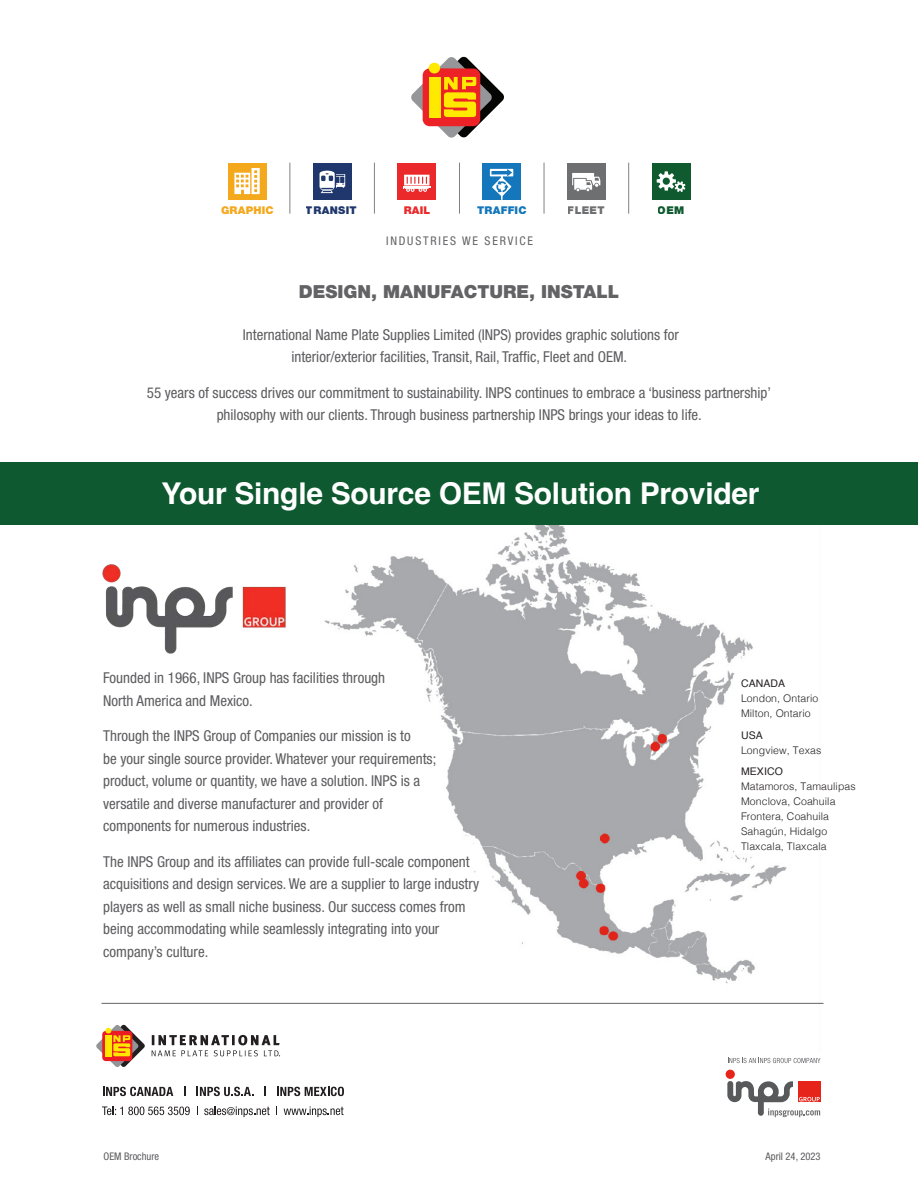
<style>
.page{position:relative;width:918px;height:1188px;background:#fff}
.page>*{position:absolute;margin:0;border:0;box-sizing:border-box;transform-origin:0 0}
.t1{font:700 30px "Helvetica";letter-spacing:-.01em;color:#fff}
.body_copy{font:900 18px "Helvetica Neue";color:#636366}
.Helvetica_Narrow_Bod{font:condensed 15px/22.5px "Helvetica Neue";color:#5c5c5f}
.body_copy-2{font:condensed 12px "Helvetica Neue";letter-spacing:.15em;color:#636366}
.t2{font:900 10.65px "Helvetica Neue";letter-spacing:.02em;color:#f4a81c}
.t3{font:900 10.65px "Helvetica Neue";letter-spacing:.03em;color:#1f376c}
.t4{font:900 10.65px "Helvetica Neue";letter-spacing:.02em;color:#1477bb}
.t5{font:900 10.65px "Helvetica Neue";letter-spacing:.02em;color:#6e6f71}
.t6{font:900 10.65px "Helvetica Neue";color:#eb292b}
.t7{font:900 10.65px "Helvetica Neue";color:#105a30}
.t8{font:300 10.5px/15px "Helvetica";letter-spacing:.01em;color:#231f20}
.Helvetica_Narrow_Bod-2{font:condensed 10.5px "Helvetica Neue";color:#5c5c5f}
.s1{font-weight:400}
</style>
<div class="page">
<img style="left:318px;top:525px;width:503px;height:478px">
<hr style="left:102px;top:1003px;width:722px;height:1px;background:#636366">
<svg style="left:728px;top:1058px;width:92px;height:5px"></svg>
<svg style="left:152px;top:1035px;width:128px;height:21px"></svg>
<svg style="left:96px;top:1025px;width:49px;height:42px"></svg>
<div style="left:105px;top:1035px;width:7px;height:22px;background:#ffe700"></div>
<svg style="left:103px;top:1087px;width:70px;height:9px"></svg>
<svg style="left:197px;top:1087px;width:56px;height:9px"></svg>
<svg style="left:264px;top:1087px;width:2px;height:9px"></svg>
<svg style="left:277px;top:1087px;width:67px;height:9px"></svg>
<svg style="left:102px;top:1106px;width:88px;height:9px"></svg>
<svg style="left:204px;top:1106px;width:66px;height:11px"></svg>
<svg style="left:284px;top:1106px;width:60px;height:11px"></svg>
<svg style="left:727px;top:1071px;width:93px;height:46px"></svg>
<div style="left:726px;top:1070px;width:9px;height:9px;background:#e72419;border-radius:50%"></div>
<img style="left:102px;top:564px;width:184px;height:90px">
<svg style="left:411px;top:56px;width:93px;height:82px"></svg>
<div style="left:429px;top:63px;width:11px;height:10px;background:#ffe901;border-radius:50%"></div>
<div style="left:429px;top:77px;width:11px;height:41px;background:#ffe901"></div>
<div style="left:0;top:462px;width:918px;height:63px;background:#0e592f"></div>
<div style="left:313px;top:163px;width:38px;height:37px;background:#1f376c"></div>
<svg style="left:320px;top:171px;width:25px;height:22px"></svg>
<div style="left:483px;top:163px;width:38px;height:37px;background:#1477bb"></div>
<svg style="left:490px;top:169px;width:23px;height:31px"></svg>
<div style="left:398px;top:163px;width:38px;height:37px;background:#eb292b"></div>
<hr style="left:403px;top:186px;width:28px;height:2px;background:#fff">
<svg style="left:403px;top:175px;width:27px;height:17px"></svg>
<div style="left:228px;top:163px;width:39px;height:37px;background:#f4a81c"></div>
<svg style="left:234px;top:168px;width:26px;height:26px"></svg>
<div style="left:652px;top:163px;width:38px;height:37px;background:#105a30"></div>
<svg style="left:657px;top:171px;width:28px;height:21px"></svg>
<div style="left:567px;top:163px;width:38px;height:37px;background:#6e6f71"></div>
<svg style="left:572px;top:173px;width:28px;height:18px"></svg>
<hr style="left:290px;top:163px;width:1px;height:51px;background:#808285">
<hr style="left:374px;top:163px;width:1px;height:51px;background:#808285">
<hr style="left:459px;top:163px;width:1px;height:51px;background:#808285">
<hr style="left:544px;top:163px;width:1px;height:51px;background:#808285">
<hr style="left:628px;top:163px;width:1px;height:51px;background:#808285">
<p class="t2" style="left:221px;top:203px;width:54px">GRAPHIC</p>
<p class="t3" style="left:306px;top:203px;width:52px">TRANSIT</p>
<p class="t6" style="left:404px;top:204px;width:28px">RAIL</p>
<p class="t4" style="left:477px;top:203px;width:51px">TRAFFIC</p>
<p class="t5" style="left:568px;top:203px;width:38px">FLEET</p>
<p class="t7" style="left:658px;top:204px;width:28px">OEM</p>
<p class="body_copy-2" style="left:386px;top:234px;width:148px">INDUSTRIES WE SERVICE</p>
<p class="body_copy" style="left:299px;top:281px;width:322px">DESIGN, MANUFACTURE, INSTALL</p>
<p class="Helvetica_Narrow_Bod" style="left:243px;top:323px;width:438px;text-align:center">International Name Plate Supplies Limited (INPS) provides graphic solutions for interior/exterior facilities, Transit, Rail, Traffic, Fleet and OEM.</p>
<p class="Helvetica_Narrow_Bod" style="left:147px;top:381px;width:626px;text-align:center">55 years of success drives our commitment to sustainability. INPS continues to embrace a ‘business partnership’ philosophy with our clients. Through business partnership INPS brings your ideas to life.</p>
<p class="t1" style="left:162px;top:475px;width:599px">Your Single Source OEM Solution Provider</p>
<p class="Helvetica_Narrow_Bod" style="left:103px;top:667px;width:283px">Founded in 1966, INPS Group has facilities through<br>North America and Mexico.</p>
<p class="Helvetica_Narrow_Bod" style="left:103px;top:725px;width:335px">Through the INPS Group of Companies our mission is to<br>be your single source provider. Whatever your requirements; product, volume or quantity, we have a solution. INPS is a versatile and diverse manufacturer and provider of components for numerous industries.</p>
<p class="Helvetica_Narrow_Bod" style="left:103px;top:850px;width:378px">The INPS Group and its affiliates can provide full-scale component acquisitions and design services. We are a supplier to large industry players as well as small niche business. Our success comes from being accommodating while seamlessly integrating into your company’s culture.</p>
<p class="t8" style="left:741px;top:675px;width:79px"><span class="s1">CANADA<br></span>London, Ontario<br>Milton, Ontario</p>
<p class="t8" style="left:741px;top:727px;width:82px"><span class="s1">USA<br></span>Longview, Texas</p>
<p class="t8" style="left:741px;top:763px;width:116px"><span class="s1">MEXICO<br></span>Matamoros, Tamaulipas<br>Monclova, Coahuila<br>Frontera, Coahuila<br>Sahagún, Hidalgo<br>Tlaxcala, Tlaxcala</p>
<p class="Helvetica_Narrow_Bod-2" style="left:104px;top:1150px;width:57px">OEM Brochure</p>
<p class="Helvetica_Narrow_Bod-2" style="left:765px;top:1150px;width:57px">April 24, 2023</p>
</div>
